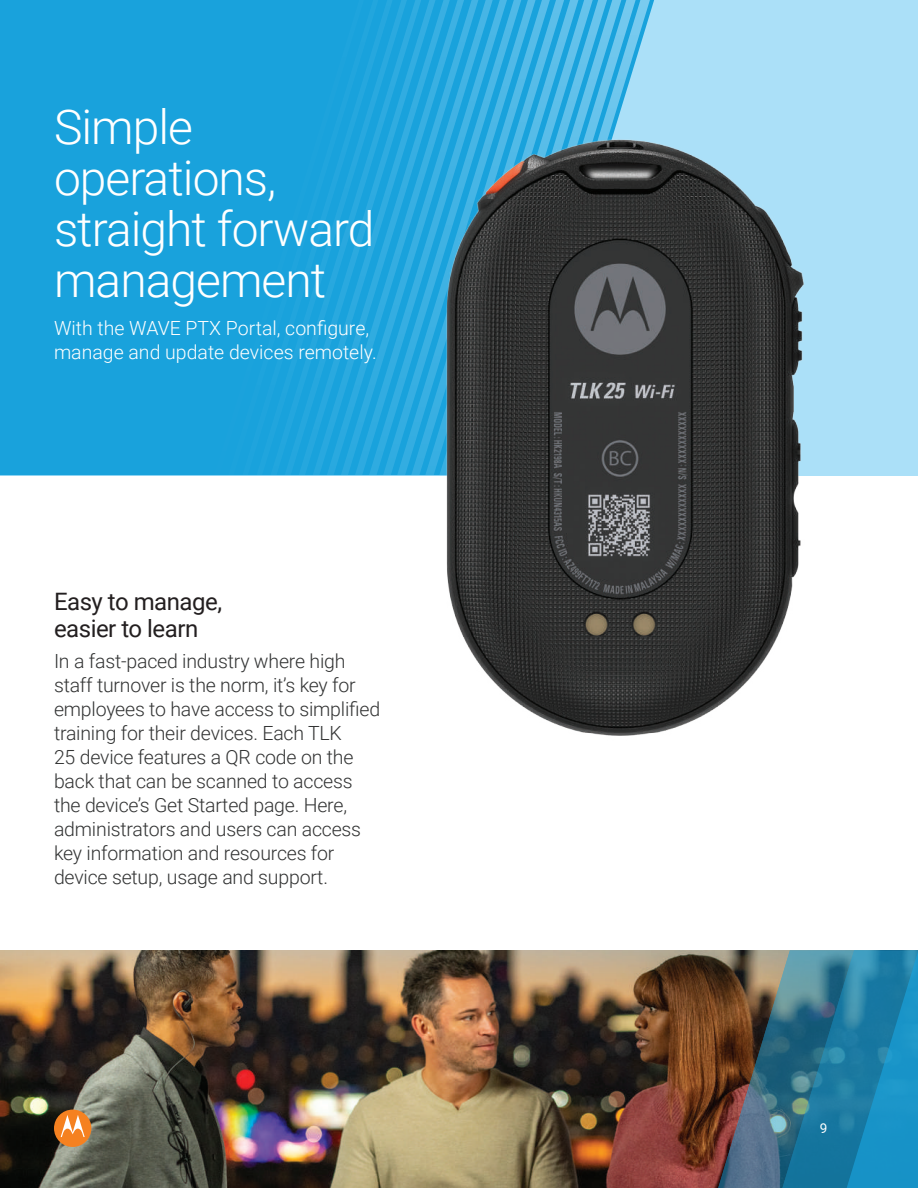
<style>
.page{position:relative;width:918px;height:1188px;background:#fff}
.page>*{position:absolute;margin:0;border:0;box-sizing:border-box;transform-origin:0 0}
.t1{font:300 48px/51px "Roboto";letter-spacing:-.02em;color:#fff}
.t2{font:24px/27px "Roboto";letter-spacing:-.02em;color:#231f20}
.t3{font:300 19.5px/24px "Roboto";letter-spacing:-.01em;color:#323333}
.t4{font:300 19.5px/24px "Roboto";color:#fff}
.t5{font:13.5px "Roboto";color:#fff}
</style>
<div class="page">
<div style="left:0;top:0;width:918px;height:475px;background:#abe0f8"></div>
<div style="left:0;top:0;width:23px;height:475px;background:#19a2dc"></div>
<div style="left:23px;top:0;width:305px;height:475px;background:#19a2dc"></div>
<svg style="left:328px;top:0;width:326px;height:475px"></svg>
<img style="left:0;top:950px;width:718px;height:238px">
<img style="left:718px;top:950px;width:64px;height:238px">
<svg style="left:782px;top:950px;width:136px;height:238px"></svg>
<img style="left:847px;top:952px;width:71px;height:236px">
<div style="left:54px;top:1110px;width:37px;height:37px;background:#f58120;border-radius:50%"></div>
<svg style="left:61px;top:1115px;width:24px;height:22px"></svg>
<img style="left:430px;top:129px;width:386px;height:607px">
<h1 class="t1" style="left:54px;top:100px;width:322px">Simple operations, straight forward management</h1>
<p class="t4" style="left:54px;top:315px;width:324px">With the WAVE PTX Portal, configure, manage and update devices remotely.</p>
<p class="t2" style="left:54px;top:587px;width:170px">Easy to manage, easier to learn</p>
<p class="t3" style="left:54px;top:648px;width:328px">In a fast-paced industry where high staff turnover is the norm, it’s key for employees to have access to simplified training for their devices. Each TLK<br>25 device features a QR code on the back that can be scanned to access the device’s Get Started page. Here, administrators and users can access key information and resources for device setup, usage and support.</p>
<p class="t5" style="left:820px;top:1119px;width:9px">9</p>
</div>
